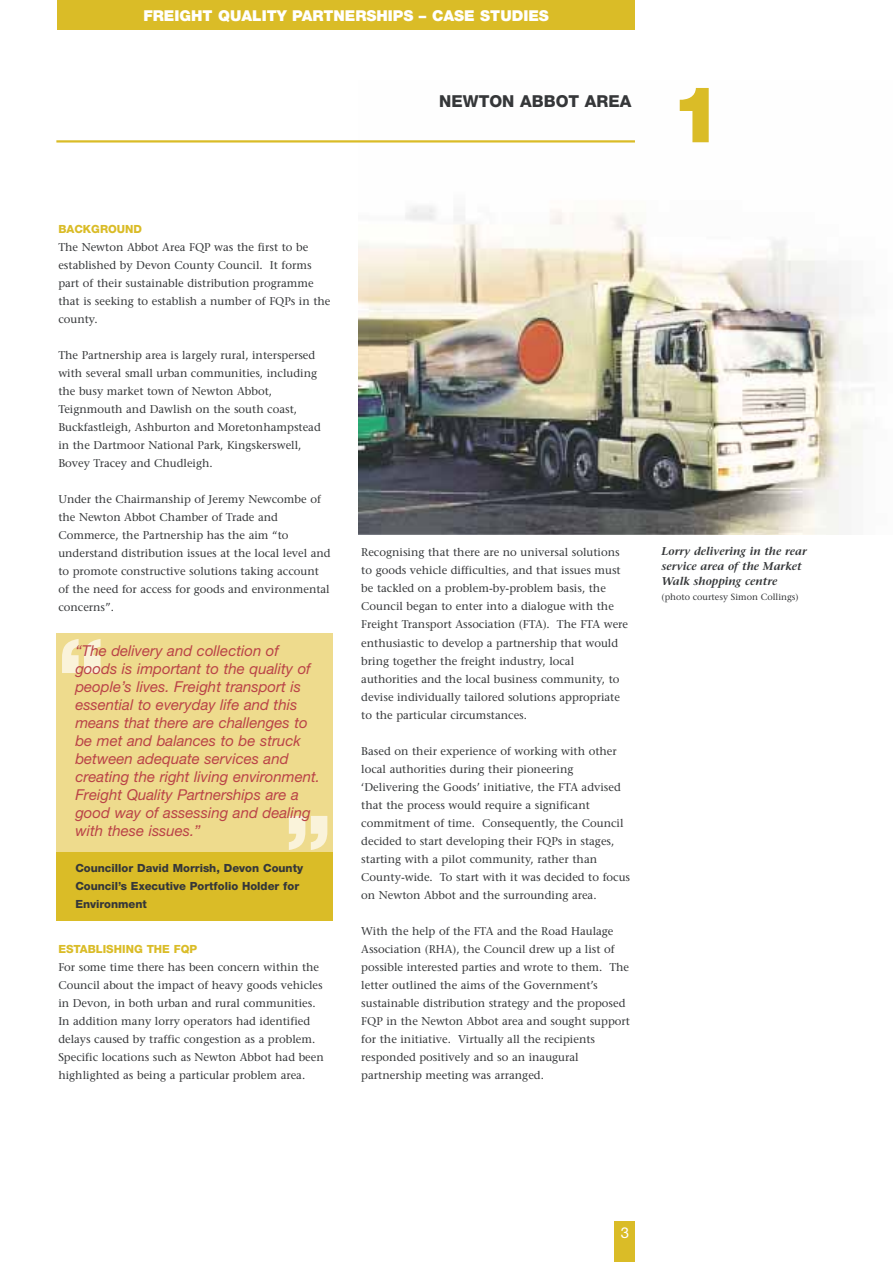
<style>
.page{position:relative;width:893px;height:1262px;background:#fff}
.page>*{position:absolute;margin:0;border:0;box-sizing:border-box;transform-origin:0 0}
.t1{font:900 90px "Helvetica Neue";color:#faf3da}
.t2{font:900 78px "Helvetica Neue";color:#dabc27}
.t3{font:800 16.5px "Helvetica Neue";color:#353739}
.t4{font:italic 15px/18px "Helvetica Neue";color:#ba4347}
.t5{font:900 15px "Helvetica Neue";color:#fff}
.t6{font:15px "Helvetica Neue";color:#fff}
.t7{font:11.25px/18px "Stone Serif";color:#353739}
.t8{font:800 11.25px/18px "Helvetica Neue";color:#353739}
.t9{font:italic 600 11.25px/15px "Stone Serif";color:#353739}
.t10{font:800 11.25px "Helvetica Neue";color:#dabc27}
.t11{font:9px "Stone Serif";color:#353739}
</style>
<div class="page">
<img style="left:358px;top:142px;width:516px;height:392px">
<div style="left:56px;top:634px;width:277px;height:226px;background:#eedb8d"></div>
<div style="left:56px;top:852px;width:277px;height:68px;background:#dabc27"></div>
<hr style="left:56px;top:140px;width:579px;height:2px;background:#dabc27">
<div style="left:57px;top:0;width:578px;height:30px;background:#dabc27"></div>
<div style="left:614px;top:1221px;width:21px;height:40px;background:#dabc27"></div>
<h3 class="t5" style="left:143px;top:10px;width:407px">FREIGHT QUALITY PARTNERSHIPS – CASE STUDIES</h3>
<h3 class="t3" style="left:439px;top:95px;width:194px">NEWTON ABBOT AREA</h3>
<h2 class="t2" style="left:670px;top:87px;width:54px">1</h2>
<p class="t10" style="left:58px;top:225px;width:85px">BACKGROUND</p>
<p class="t7" style="left:58px;top:239px;width:274px">The Newton Abbot Area FQP was the first to be established by Devon County Council. It forms part of their sustainable distribution programme that is seeking to establish a number of FQPs in the county.</p>
<p class="t7" style="left:58px;top:347px;width:264px">The Partnership area is largely rural, interspersed with several small urban communities, including the busy market town of Newton Abbot, Teignmouth and Dawlish on the south coast, Buckfastleigh, Ashburton and Moretonhampstead in the Dartmoor National Park, Kingskerswell, Bovey Tracey and Chudleigh.</p>
<p class="t7" style="left:58px;top:491px;width:274px">Under the Chairmanship of Jeremy Newcombe of the Newton Abbot Chamber of Trade and Commerce, the Partnership has the aim “to understand distribution issues at the local level and to promote constructive solutions taking account of the need for access for goods and environmental concerns”.</p>
<p class="t4" style="left:75px;top:643px;width:246px">“The delivery and collection of goods is important to the quality of people’s lives. Freight transport is essential to everyday life and this means that there are challenges to be met and balances to be struck between adequate services and creating the right living environment.<br>Freight Quality Partnerships are a good way of assessing and dealing with these issues.”</p>
<p class="t8" style="left:75px;top:860px;width:229px">Councillor David Morrish, Devon County<br>Council’s Executive Portfolio Holder for<br>Environment</p>
<p class="t10" style="left:58px;top:945px;width:140px">ESTABLISHING THE FQP</p>
<p class="t7" style="left:58px;top:959px;width:267px">For some time there has been concern within the Council about the impact of heavy goods vehicles in Devon, in both urban and rural communities.<br>In addition many lorry operators had identified delays caused by traffic congestion as a problem.<br>Specific locations such as Newton Abbot had been highlighted as being a particular problem area.</p>
<h1 class="t1" style="left:58px;top:639px;width:48px">“</h1>
<h1 class="t1" style="left:285px;top:816px;width:48px">”</h1>
<p class="t7" style="left:361px;top:545px;width:268px">Recognising that there are no universal solutions to goods vehicle difficulties, and that issues must be tackled on a problem-by-problem basis, the Council began to enter into a dialogue with the Freight Transport Association (FTA). The FTA were enthusiastic to develop a partnership that would bring together the freight industry, local authorities and the local business community, to devise individually tailored solutions appropriate to the particular circumstances.</p>
<p class="t7" style="left:361px;top:743px;width:270px">Based on their experience of working with other local authorities during their pioneering ‘Delivering the Goods’ initiative, the FTA advised that the process would require a significant commitment of time. Consequently, the Council decided to start developing their FQPs in stages, starting with a pilot community, rather than County-wide. To start with it was decided to focus on Newton Abbot and the surrounding area.</p>
<p class="t7" style="left:361px;top:923px;width:270px">With the help of the FTA and the Road Haulage Association (RHA), the Council drew up a list of possible interested parties and wrote to them. The letter outlined the aims of the Government’s sustainable distribution strategy and the proposed FQP in the Newton Abbot area and sought support for the initiative. Virtually all the recipients responded positively and so an inaugural partnership meeting was arranged.</p>
<p class="t9" style="left:661px;top:545px;width:147px">Lorry delivering in the rear service area of the Market<br>Walk shopping centre</p>
<p class="t11" style="left:661px;top:593px;width:139px">(photo courtesy Simon Collings)</p>
<h3 class="t6" style="left:620px;top:1227px;width:10px">3</h3>
</div>
